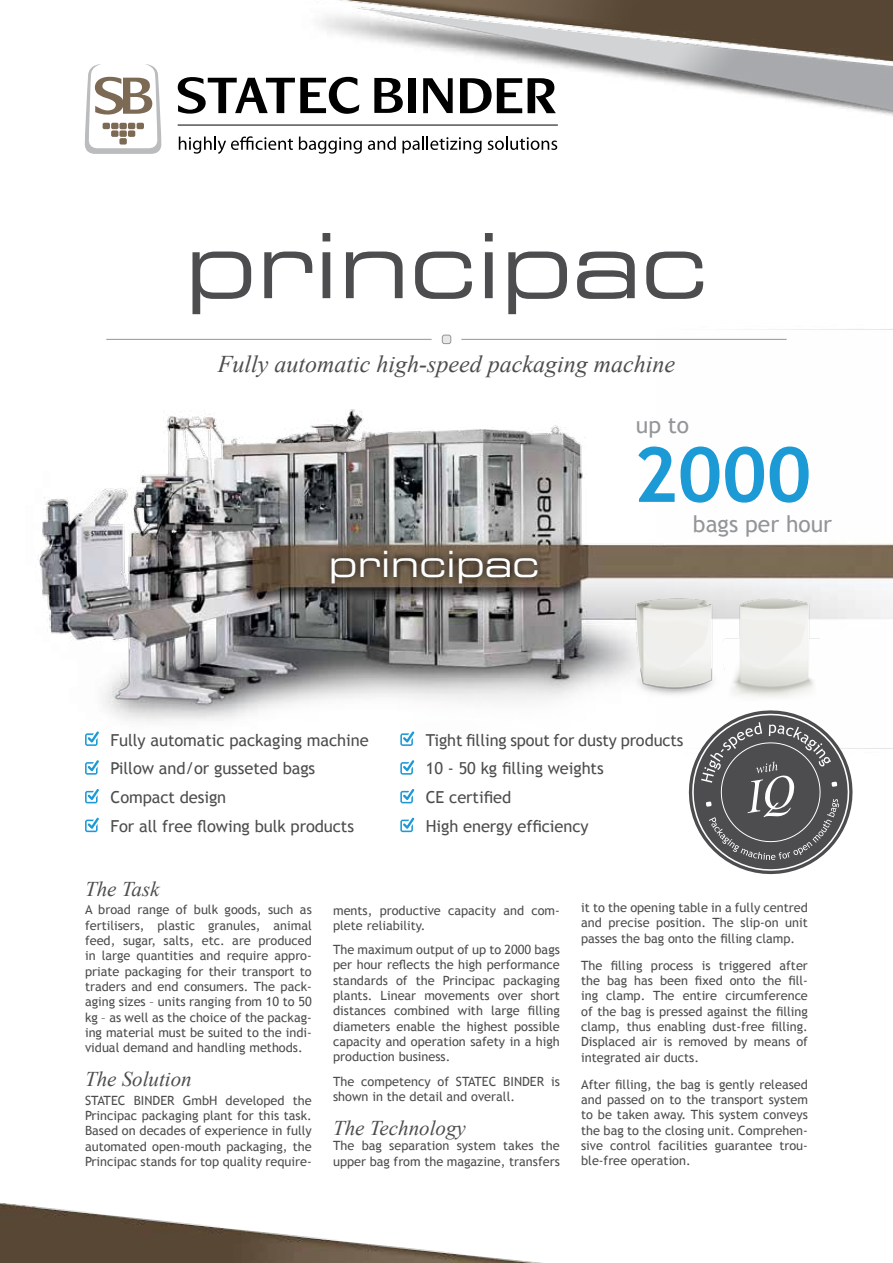
<style>
.page{position:relative;width:893px;height:1263px;background:#fff}
.page>*{position:absolute;margin:0;border:0;box-sizing:border-box;transform-origin:0 0}
.t1{font:90px "Eurostile LT Std Ex 2";color:#4d4d4f}
.t2{font:700 76.05px "Trebuchet MS";color:#1c9ad6}
.t3{font:36.3px "Eurostile LT Std Ex 2";color:#fff}
.t4{font:italic 24px "Times New Roman";color:#4d4d4f}
.t5{font:22.8px "Trebuchet MS";color:#939598}
.t6{font:italic 21px "Times New Roman";color:#4d4d4f}
.t7{font:16.5px/28.8px "Trebuchet MS";letter-spacing:-.005em;color:#4d4d4f}
.t8{font:12.75px/15.3px "Trebuchet MS";color:#4d4d4f;text-align:justify}
</style>
<div class="page">
<img style="left:38px;top:329px;width:855px;height:433px">
<img style="left:626px;top:598px;width:194px;height:107px">
<img style="left:84px;top:0;width:809px;height:145px">
<svg style="left:85px;top:64px;width:76px;height:90px"></svg>
<div style="left:119px;top:138px;width:8px;height:7px;background:#7c6a55;border-radius:2px"></div>
<div style="left:119px;top:130px;width:8px;height:7px;background:#7c6a55;border-radius:2px"></div>
<div style="left:111px;top:130px;width:8px;height:7px;background:#7c6a55;border-radius:2px"></div>
<div style="left:128px;top:130px;width:7px;height:7px;background:#7c6a55;border-radius:2px"></div>
<div style="left:111px;top:123px;width:8px;height:6px;background:#7c6a55;border-radius:2px"></div>
<div style="left:103px;top:123px;width:7px;height:6px;background:#7c6a55;border-radius:2px"></div>
<div style="left:128px;top:123px;width:7px;height:6px;background:#7c6a55;border-radius:2px"></div>
<div style="left:137px;top:123px;width:7px;height:6px;background:#7c6a55;border-radius:2px"></div>
<div style="left:119px;top:123px;width:8px;height:6px;background:#7c6a55;border-radius:2px"></div>
<svg style="left:179px;top:136px;width:114px;height:18px"></svg>
<svg style="left:299px;top:137px;width:63px;height:17px"></svg>
<svg style="left:368px;top:137px;width:28px;height:13px"></svg>
<svg style="left:402px;top:137px;width:80px;height:17px"></svg>
<svg style="left:488px;top:137px;width:69px;height:13px"></svg>
<svg style="left:178px;top:77px;width:181px;height:37px"></svg>
<svg style="left:374px;top:78px;width:29px;height:35px"></svg>
<svg style="left:423px;top:78px;width:30px;height:35px"></svg>
<svg style="left:460px;top:78px;width:62px;height:35px"></svg>
<svg style="left:528px;top:78px;width:28px;height:35px"></svg>
<div style="left:408px;top:78px;width:7px;height:35px;background:#000"></div>
<hr style="left:178px;top:125px;width:380px;height:1px;background:#000">
<img style="left:0;top:1203px;width:543px;height:60px">
<hr style="left:106px;top:339px;width:326px;height:1px;background:#939598">
<hr style="left:461px;top:339px;width:326px;height:1px;background:#939598">
<div style="left:442px;top:335px;width:9px;height:9px;background:#e6e7e8;border-radius:2px"></div>
<div style="left:442px;top:335px;width:9px;height:9px;border:1px solid #939598;border-radius:2px"></div>
<svg style="left:683px;top:704px;width:176px;height:171px"></svg>
<svg style="left:85px;top:731px;width:14px;height:15px"></svg>
<svg style="left:400px;top:731px;width:14px;height:15px"></svg>
<svg style="left:85px;top:760px;width:14px;height:15px"></svg>
<svg style="left:400px;top:760px;width:14px;height:15px"></svg>
<svg style="left:85px;top:789px;width:14px;height:14px"></svg>
<svg style="left:400px;top:789px;width:14px;height:14px"></svg>
<svg style="left:85px;top:817px;width:14px;height:15px"></svg>
<svg style="left:400px;top:817px;width:14px;height:15px"></svg>
<div style="left:324px;top:543px;width:221px;height:47px;background:#000;opacity:.75"></div>
<h1 class="t1" style="left:185px;top:204px;width:524px">principac</h1>
<h3 class="t4" style="left:218px;top:347px;width:459px">Fully automatic high-speed packaging machine</h3>
<h3 class="t5" style="left:636px;top:411px;width:55px">up to</h3>
<h2 class="t2" style="left:633px;top:427px;width:180px">2000</h2>
<h3 class="t3" style="left:329px;top:539px;width:212px">principac</h3>
<h3 class="t5" style="left:693px;top:511px;width:141px">bags per hour</h3>
<p class="t7" style="left:111px;top:725px;width:260px">Fully automatic packaging machine<br>Pillow and/or gusseted bags<br>Compact design<br>For all free flowing bulk products</p>
<p class="t7" style="left:426px;top:725px;width:259px">Tight filling spout for dusty products<br>10 - 50 kg filling weights<br>CE certified<br>High energy efficiency</p>
<h3 class="t6" style="left:85px;top:875px;width:76px">The Task</h3>
<p class="t8" style="left:85px;top:902px;width:228px">A broad range of bulk goods, such as fertilisers, plastic granules, animal feed, sugar, salts, etc. are produced in large quantities and require appro&shy;priate packaging for their transport to traders and end consumers. The pack&shy;aging sizes – units ranging from 10 to 50 kg – as well as the choice of the packag&shy;ing material must be suited to the indi&shy;vidual demand and handling methods.</p>
<h3 class="t6" style="left:85px;top:1065px;width:108px">The Solution</h3>
<p class="t8" style="left:85px;top:1093px;width:228px">STATEC BINDER GmbH developed the Principac packaging plant for this task.<br>Based on decades of experience in fully automated open-mouth packaging, the Principac stands for top quality require-</p>
<p class="t8" style="left:333px;top:902px;width:228px">ments, productive capacity and com&shy;plete reliability.</p>
<p class="t8" style="left:333px;top:942px;width:228px">The maximum output of up to 2000 bags per hour reflects the high performance standards of the Principac packaging plants. Linear movements over short distances combined with large filling diameters enable the highest possible capacity and operation safety in a high production business.</p>
<p class="t8" style="left:333px;top:1073px;width:228px">The competency of STATEC BINDER is shown in the detail and overall.</p>
<h3 class="t6" style="left:333px;top:1113px;width:134px">The Technology</h3>
<p class="t8" style="left:333px;top:1138px;width:228px">The bag separation system takes the upper bag from the magazine, transfers</p>
<p class="t8" style="left:581px;top:900px;width:228px">it to the opening table in a fully centred and precise position. The slip-on unit passes the bag onto the filling clamp.</p>
<p class="t8" style="left:581px;top:958px;width:228px">The filling process is triggered after the bag has been fixed onto the fill&shy;ing clamp. The entire circumference of the bag is pressed against the filling clamp, thus enabling dust-free filling.<br>Displaced air is removed by means of integrated air ducts.</p>
<p class="t8" style="left:581px;top:1077px;width:228px">After filling, the bag is gently released and passed on to the transport system to be taken away. This system conveys the bag to the closing unit. Comprehen&shy;sive control facilities guarantee trou&shy;ble-free operation.</p>
</div>
